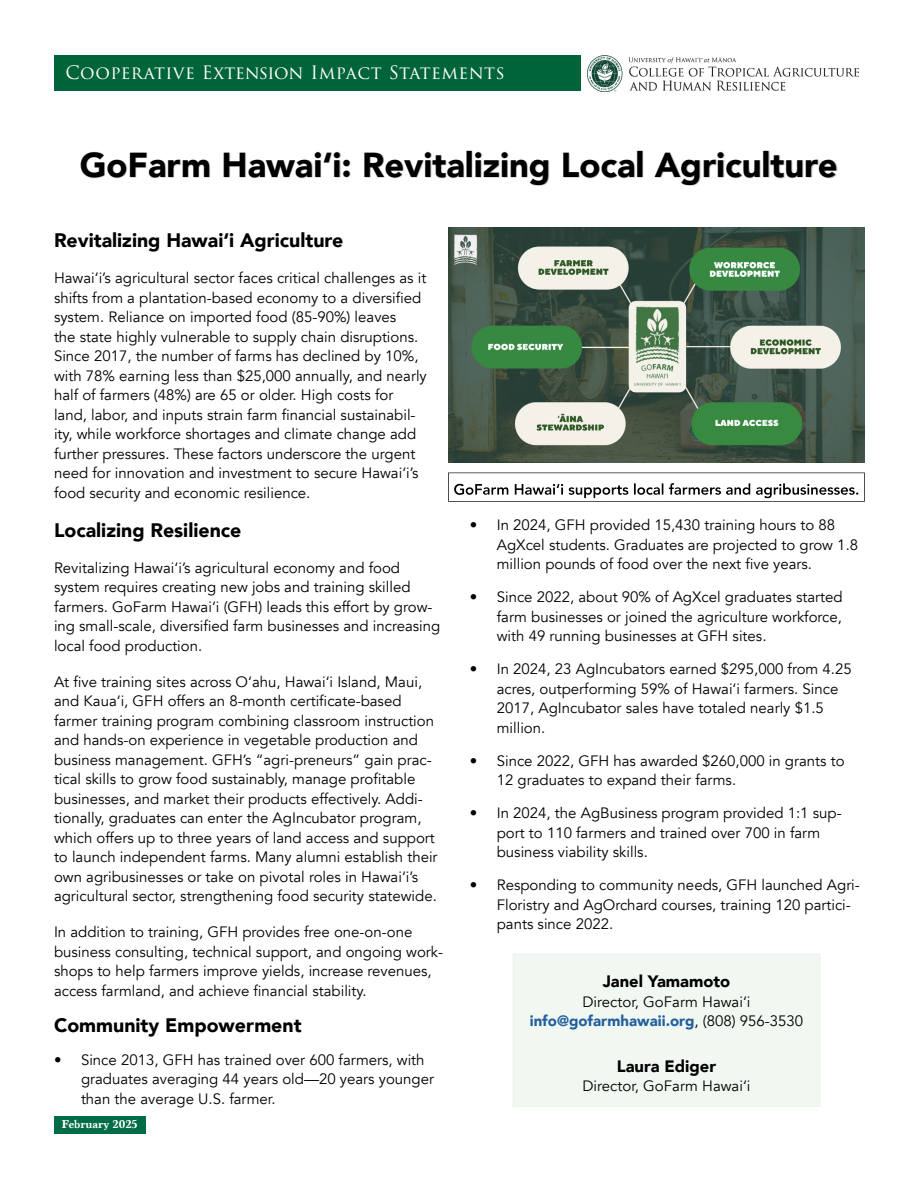
<style>
.page{position:relative;width:918px;height:1188px;background:#fff}
.page>*{position:absolute;margin:0;border:0;box-sizing:border-box;transform-origin:0 0}
.t1{font:900 34.5px "Avenir";color:#000}
.t2{font:900 19.5px "Avenir";color:#000}
.t3{font:18px "Trajan Pro 3";letter-spacing:.02em;color:#fff}
.t4{font:900 16.5px "Avenir";color:#000}
.t5{font:15px/19.5px "Avenir";color:#000}
.t6{font:700 12px "Marion";color:#fff}
.s1{font-weight:900;color:#215e9e}
</style>
<div class="page">
<div style="left:513px;top:954px;width:307px;height:152px;background:#f0f8f1"></div>
<div style="left:54px;top:55px;width:526px;height:35px;background:#00643a"></div>
<img style="left:587px;top:56px;width:271px;height:35px">
<div style="left:80px;top:150px;width:757px;height:36px;background:#000;opacity:.33"></div>
<img style="left:448px;top:228px;width:417px;height:233px">
<div style="left:434px;top:461px;width:448px;height:42px;background:#000;opacity:.75"></div>
<div style="left:513px;top:954px;width:307px;height:153px;border:1px solid #ebf5ed"></div>
<div style="left:54px;top:1117px;width:91px;height:17px;background:#006d46"></div>
<p class="t3" style="left:65px;top:60px;width:441px">Cooperative Extension Impact Statements</p>
<h1 class="t1" style="left:80px;top:136px;width:759px">GoFarm Hawai‘i: Revitalizing Local Agriculture</h1>
<h2 class="t2" style="left:54px;top:224px;width:291px">Revitalizing Hawai‘i Agriculture</h2>
<p class="t5" style="left:54px;top:269px;width:374px">Hawai‘i’s agricultural sector faces critical challenges as it shifts from a plantation-based economy to a diversified system. Reliance on imported food (85-90%) leaves<br>the state highly vulnerable to supply chain disruptions.<br>Since 2017, the number of farms has declined by 10%, with 78% earning less than $25,000 annually, and nearly half of farmers (48%) are 65 or older. High costs for land, labor, and inputs strain farm financial sustainabil&shy;ity, while workforce shortages and climate change add further pressures. These factors underscore the urgent need for innovation and investment to secure Hawai‘i’s food security and economic resilience.</p>
<h2 class="t2" style="left:54px;top:513px;width:189px">Localizing Resilience</h2>
<p class="t5" style="left:54px;top:558px;width:388px">Revitalizing Hawai‘i’s agricultural economy and food system requires creating new jobs and training skilled farmers. GoFarm Hawai‘i (GFH) leads this effort by grow&shy;ing small-scale, diversified farm businesses and increasing local food production.</p>
<p class="t5" style="left:54px;top:672px;width:385px">At five training sites across O‘ahu, Hawai‘i Island, Maui, and Kaua‘i, GFH offers an 8-month certificate-based farmer training program combining classroom instruction and hands-on experience in vegetable production and business management. GFH’s “agri-preneurs” gain prac&shy;tical skills to grow food sustainably, manage profitable businesses, and market their products effectively. Addi&shy;tionally, graduates can enter the AgIncubator program, which offers up to three years of land access and support to launch independent farms. Many alumni establish their own agribusinesses or take on pivotal roles in Hawai‘i’s agricultural sector, strengthening food security statewide.</p>
<p class="t5" style="left:54px;top:923px;width:391px">In addition to training, GFH provides free one-on-one business consulting, technical support, and ongoing work&shy;shops to help farmers improve yields, increase revenues, access farmland, and achieve financial stability.</p>
<h2 class="t2" style="left:54px;top:1008px;width:249px">Community Empowerment</h2>
<p class="t5" style="left:81px;top:1050px;width:355px;text-indent:-27px">• Since 2013, GFH has trained over 600 farmers, with graduates averaging 44 years old—20 years younger than the average U.S. farmer.</p>
<p class="t6" style="left:62px;top:1116px;width:77px">February 2025</p>
<p class="t5" style="left:497px;top:516px;width:363px;text-indent:-27px">• In 2024, GFH provided 15,430 training hours to 88<br>AgXcel students. Graduates are projected to grow 1.8 million pounds of food over the next five years.</p>
<p class="t5" style="left:497px;top:588px;width:347px;text-align:justify;text-indent:-27px">• Since 2022, about 90% of AgXcel graduates started farm businesses or joined the agriculture workforce, with 49 running businesses at GFH sites.</p>
<p class="t5" style="left:497px;top:660px;width:357px;text-indent:-27px">• In 2024, 23 AgIncubators earned $295,000 from 4.25 acres, outperforming 59% of Hawai‘i farmers. Since 2017, AgIncubator sales have totaled nearly $1.5 million.</p>
<p class="t5" style="left:497px;top:751px;width:349px;text-indent:-27px">• Since 2022, GFH has awarded $260,000 in grants to<br>12 graduates to expand their farms.</p>
<p class="t5" style="left:497px;top:804px;width:346px;text-indent:-27px">• In 2024, the AgBusiness program provided 1:1 sup&shy;port to 110 farmers and trained over 700 in farm business viability skills.</p>
<p class="t5" style="left:497px;top:876px;width:365px;text-indent:-27px">• Responding to community needs, GFH launched Agri-<br>Floristry and AgOrchard courses, training 120 partici&shy;pants since 2022.</p>
<p class="t4" style="left:603px;top:967px;width:129px">Janel Yamamoto</p>
<p class="t5" style="left:530px;top:992px;width:275px;text-align:center">Director, GoFarm Hawai‘i <span class="s1">info@gofarmhawaii.org</span>, (808) 956-3530</p>
<p class="t4" style="left:617px;top:1052px;width:101px">Laura Ediger</p>
<p class="t5" style="left:583px;top:1077px;width:170px">Director, GoFarm Hawai‘i</p>
</div>
